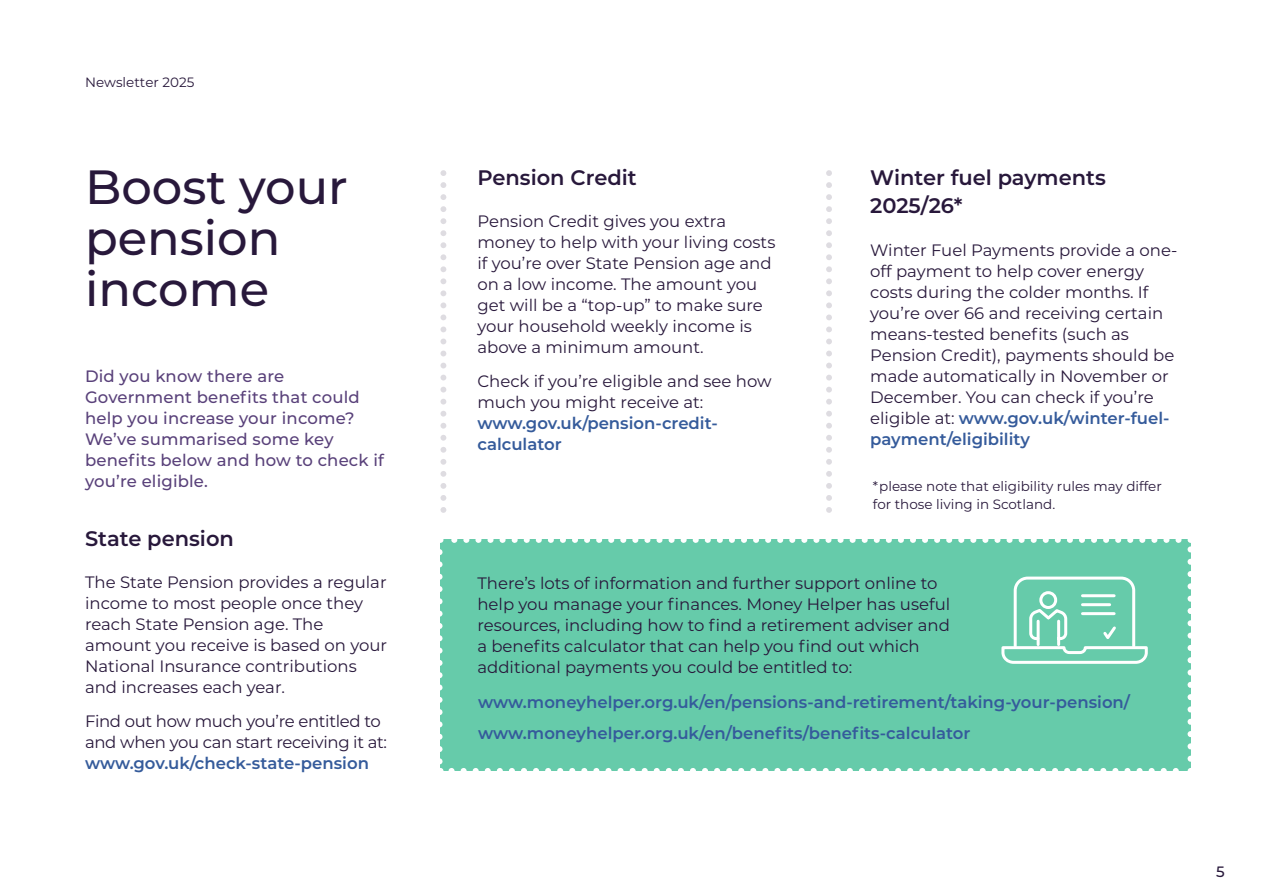
<style>
.page{position:relative;width:1263px;height:893px;background:#fff}
.page>*{position:absolute;margin:0;border:0;box-sizing:border-box;transform-origin:0 0}
.Text{font:500 48px/51px "Montserrat";color:#28183b}
.Sub_Heading{font:600 21px/28.5px "Montserrat";color:#28183b}
.Text-2{font:600 21px "Montserrat";color:#28183b}
.Text-3{font:16.5px/21px "Montserrat";color:#28183b}
.Text-4{font:500 16.5px/21px "Montserrat";letter-spacing:.01em;color:#59417a}
.Text-5{font:600 16.5px "Montserrat";color:#355b9b}
.Text-6{font:16.5px/21px "Montserrat";letter-spacing:-.02em;color:#28183b}
.t1{font:500 15px "Montserrat";color:#28183b}
.Text-7{font:13.5px/18px "Montserrat";color:#28183b}
.s1{font-family:"Montserrat Alternates"}
.s2{font-weight:600;color:#355b9b}
</style>
<div class="page">
<div style="left:440px;top:540px;width:750px;height:231px;background:#66cbaa"></div>
<svg style="left:451px;top:768px;width:728px;height:3px"></svg>
<svg style="left:440px;top:552px;width:2px;height:219px"></svg>
<svg style="left:1187px;top:539px;width:4px;height:220px"></svg>
<svg style="left:440px;top:539px;width:738px;height:4px"></svg>
<svg style="left:826px;top:173px;width:6px;height:325px"></svg>
<svg style="left:440px;top:173px;width:6px;height:325px"></svg>
<svg style="left:1001px;top:576px;width:147px;height:88px"></svg>
<p class="Text-7" style="left:85px;top:73px;width:111px">Newsletter 202<span class="s1">5</span></p>
<p class="Text" style="left:85px;top:159px;width:264px">Boost your pension income</p>
<p class="Text-4" style="left:85px;top:364px;width:300px">Did you know there are<br>Government benefits that could help you increase your income?<br>We’ve summarised some key benefits below and how to check if you’re eligible.</p>
<p class="Text-2" style="left:85px;top:523px;width:150px">State pension</p>
<p class="Text-3" style="left:85px;top:571px;width:304px">The State Pension provides a regular income to most people once they reach State Pension age. The amount you receive is based on your<br>National Insurance contributions and increases each year.</p>
<p class="Text-6" style="left:85px;top:710px;width:303px">Find out how much you’re entitled to and when you can start receiving it at: <span class="s2">www.gov.uk/check-state-pension</span></p>
<p class="Sub_Heading" style="left:477px;top:162px;width:161px">Pension Credit</p>
<p class="Text-3" style="left:477px;top:210px;width:299px">Pension Credit gives you extra money to help with your living costs if you’re over State Pension age and on a low income. The amount you get will be a “top-up” to make sure your household weekly income is above a minimum amount.</p>
<p class="Text-3" style="left:477px;top:370px;width:296px">Check if you’re eligible and see how much you might receive at: <span class="s2">www.gov.uk/pension-credit&shy;calculator</span></p>
<p class="Sub_Heading" style="left:870px;top:162px;width:237px">Winter fuel payments<br>2025/26*</p>
<p class="Text-3" style="left:870px;top:239px;width:309px">Winter Fuel Payments provide a one&shy;off payment to help cover energy costs during the colder months. If you’re over 66 and receiving certain means-tested benefits (such as Pension Credit), payments should be made automatically in November or December. You can check if you’re eligible at: <span class="s2">www.gov.uk/winter-fuel&shy;payment/eligibility</span></p>
<p class="Text-7" style="left:873px;top:477px;width:290px">*please note that eligibility rules may differ for those living in Scotland.</p>
<p class="Text-3" style="left:477px;top:572px;width:474px">There’s lots of information and further support online to help you manage your finances. Money Helper has useful resources, including how to find a retirement adviser and a benefits calculator that can help you find out which additional payments you could be entitled to:</p>
<p class="Text-5" style="left:478px;top:691px;width:653px">www.moneyhelper.org.uk/en/pensions-and-retirement/taking-your-pension/</p>
<p class="Text-5" style="left:478px;top:721px;width:494px">www.moneyhelper.org.uk/en/benefits/benefits-calculator</p>
<p class="t1" style="left:1216px;top:861px;width:10px">5</p>
</div>
